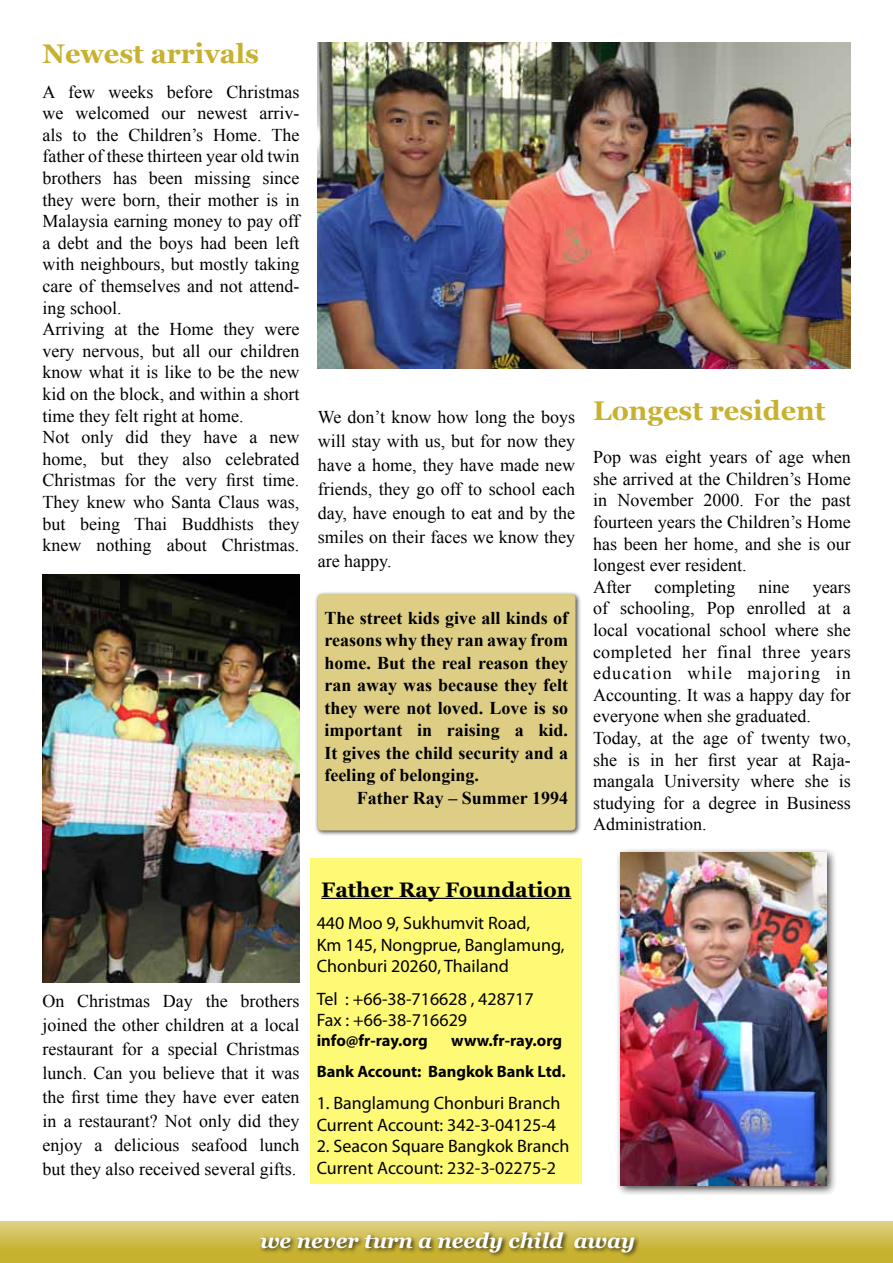
<style>
.page{position:relative;width:893px;height:1263px;background:#fff}
.page>*{position:absolute;margin:0;border:0;box-sizing:border-box;transform-origin:0 0}
.t1{font:700 27px "Georgia";color:#c8b12f}
.t2{font:italic 700 21px "Georgia";color:#fff}
.t3{font:700 21px "Georgia";color:#010005}
.t4{font:18px/21.6px "Times New Roman";color:#000}
.t5{font:18px/21.6px "Myriad Pro";color:#000}
.t6{font:700 18px/22.5px "Times New Roman";color:#000;text-align:justify}
.t7{font:700 16.5px/30.6px "Myriad Pro";color:#000;text-align:right}
</style>
<div class="page">
<div style="left:310px;top:858px;width:272px;height:326px;background:#fffa76"></div>
<hr style="left:321px;top:898px;width:250px;height:1px;background:#010005">
<svg style="left:0;top:1221px;width:893px;height:42px;background:#d1be52"></svg>
<div style="left:258px;top:1230px;width:382px;height:28px;background:#000;opacity:.75"></div>
<div style="left:615px;top:847px;width:222px;height:349px;background:#000;opacity:.75"></div>
<img style="left:620px;top:852px;width:206px;height:333px">
<img style="left:43px;top:574px;width:257px;height:408px">
<img style="left:317px;top:43px;width:533px;height:325px">
<div style="left:315px;top:591px;width:266px;height:246px;background:#000;opacity:.75"></div>
<div style="left:318px;top:594px;width:257px;height:236px;background:#ddcd85;border-radius:4px"></div>
<h1 class="t1" style="left:43px;top:36px;width:218px">Newest arrivals</h1>
<p class="t4" style="left:43px;top:80px;width:258px">A few weeks before Christmas we welcomed our newest arriv&shy;als to the Children’s Home. The father of these thirteen year old twin brothers has been missing since they were born, their mother is in<br>Malaysia earning money to pay off a debt and the boys had been left with neighbours, but mostly taking care of themselves and not attend&shy;ing school.<br>Arriving at the Home they were very nervous, but all our children know what it is like to be the new kid on the block, and within a short time they felt right at home.<br>Not only did they have a new home, but they also celebrated<br>Christmas for the very first time.<br>They knew who Santa Claus was, but being Thai Buddhists they knew nothing about Christmas.</p>
<p class="t4" style="left:318px;top:404px;width:259px;line-height:24px;text-align:justify">We don’t know how long the boys will stay with us, but for now they have a home, they have made new friends, they go off to school each day, have enough to eat and by the smiles on their faces we know they are happy.</p>
<p class="t6" style="left:324px;top:606px;width:245px">The street kids give all kinds of reasons why they ran away from home. But the real reason they ran away was because they felt they were not loved. Love is so important in raising a kid.<br>It gives the child security and a feeling of belonging.</p>
<p class="t6" style="left:357px;top:786px;width:213px">Father Ray – Summer 1994</p>
<h1 class="t1" style="left:593px;top:393px;width:234px">Longest resident</h1>
<p class="t4" style="left:593px;top:446px;width:259px">Pop was eight years of age when she arrived at the Children’s Home in November 2000. For the past fourteen years the Children’s Home has been her home, and she is our longest ever resident.<br>After</p>
<p class="t4" style="left:654px;top:575px;width:82px">completing</p>
<p class="t4" style="left:759px;top:575px;width:32px">nine</p>
<p class="t4" style="left:593px;top:575px;width:259px;text-indent:220px">years of schooling, Pop enrolled at a local vocational school where she completed her final three years education while majoring in<br>Accounting. It was a happy day for everyone when she graduated.<br>Today, at the age of twenty two, she is in her first year at Raja&shy;mangala University where she is studying for a degree in Business<br>Administration.</p>
<p class="t4" style="left:43px;top:989px;width:258px;line-height:24px;text-align:justify">On Christmas Day the brothers joined the other children at a local restaurant for a special Christmas lunch. Can you believe that it was the first time they have ever eaten in a restaurant? Not only did they enjoy a delicious seafood lunch but they also received several gifts.</p>
<p class="t3" style="left:321px;top:876px;width:252px">Father Ray Foundation</p>
<p class="t5" style="left:317px;top:912px;width:249px">440 Moo 9, Sukhumvit Road,<br>Km 145, Nongprue, Banglamung,<br>Chonburi 20260, Thailand</p>
<p class="t5" style="left:317px;top:987px;width:218px">Tel : +66-38-716628 , 428717<br>Fax : +66-38-716629</p>
<p class="t7" style="left:317px;top:1024px;width:113px">info@fr-ray.org</p>
<p class="t7" style="left:317px;top:1024px;width:251px">www.fr-ray.org<br>Bank Account: Bangkok Bank Ltd.</p>
<p class="t5" style="left:317px;top:1092px;width:245px">1. Banglamung Chonburi Branch<br>Current Account: 342-3-04125-4</p>
<p class="t5" style="left:317px;top:1135px;width:254px">2. Seacon Square Bangkok Branch<br>Current Account: 232-3-02275-2</p>
<p class="t2" style="left:260px;top:1227px;width:377px">we never turn a needy child away</p>
</div>
